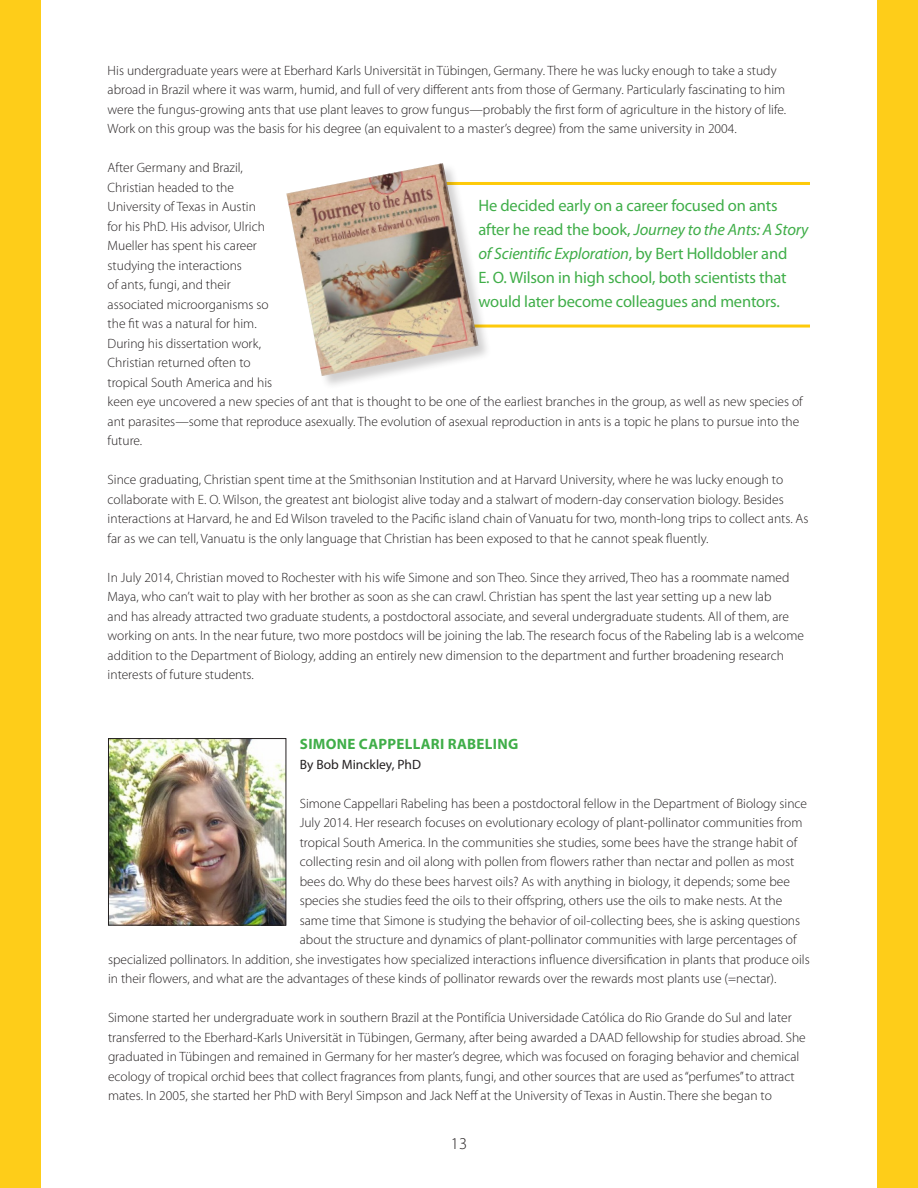
<style>
.page{position:relative;width:918px;height:1188px;background:#fff}
.page>*{position:absolute;margin:0;border:0;box-sizing:border-box;transform-origin:0 0}
.t1{font:16.5px/24px "Myriad Pro";letter-spacing:-.01em;color:#40ae49}
.t2{font:300 16.5px "Myriad Pro";color:#231f20}
.t3{font:700 15px "Myriad Pro";letter-spacing:.02em;color:#40ae49}
.t4{font:300 13.5px/19.5px "Myriad Pro";color:#231f20}
.t5{font:13.5px "Myriad Pro";color:#231f20}
.s1{font-style:italic}
</style>
<div class="page">
<div style="left:0;top:0;width:40px;height:1188px;background:#fecd19"></div>
<div style="left:878px;top:0;width:40px;height:1188px;background:#fecd19"></div>
<img style="left:110px;top:740px;width:174px;height:184px">
<div style="left:108px;top:738px;width:178px;height:188px;border:1px solid #231f20"></div>
<hr style="left:440px;top:182px;width:370px;height:3px;background:#feca0a">
<hr style="left:459px;top:325px;width:351px;height:3px;background:#feca0a">
<div style="left:286px;top:163px;width:206px;height:227px;background:#231f20;opacity:.21"></div>
<img style="left:286px;top:163px;width:192px;height:213px">
<p class="t4" style="left:108px;top:61px;width:680px">His undergraduate years were at Eberhard Karls Universität in Tübingen, Germany. There he was lucky enough to take a study abroad in Brazil where it was warm, humid, and full of very different ants from those of Germany. Particularly fascinating to him were the fungus-growing ants that use plant leaves to grow fungus—probably the first form of agriculture in the history of life.<br>Work on this group was the basis for his degree (an equivalent to a master’s degree) from the same university in 2004.</p>
<p class="t4" style="left:108px;top:158px;width:697px">After Germany and Brazil,<br>Christian headed to the<br>University of Texas in Austin<br>for his PhD. His advisor, Ulrich<br>Mueller has spent his career<br>studying the interactions<br>of ants, fungi, and their<br>associated microorganisms so<br>the fit was a natural for him.<br>During his dissertation work,<br>Christian returned often to<br>tropical South America and his<br>keen eye uncovered a new species of ant that is thought to be one of the earliest branches in the group, as well as new species of ant parasites—some that reproduce asexually. The evolution of asexual reproduction in ants is a topic he plans to pursue into the future.</p>
<p class="t4" style="left:108px;top:470px;width:702px">Since graduating, Christian spent time at the Smithsonian Institution and at Harvard University, where he was lucky enough to collaborate with E. O. Wilson, the greatest ant biologist alive today and a stalwart of modern-day conservation biology. Besides interactions at Harvard, he and Ed Wilson traveled to the Pacific island chain of Vanuatu for two, month-long trips to collect ants. As far as we can tell, Vanuatu is the only language that Christian has been exposed to that he cannot speak fluently.</p>
<p class="t4" style="left:108px;top:568px;width:698px">In July 2014, Christian moved to Rochester with his wife Simone and son Theo. Since they arrived, Theo has a roommate named Maya, who can’t wait to play with her brother as soon as she can crawl. Christian has spent the last year setting up a new lab<br>and has already attracted two graduate students, a postdoctoral associate, and several undergraduate students. All of them, are working on ants. In the near future, two more postdocs will be joining the lab. The research focus of the Rabeling lab is a welcome addition to the Department of Biology, adding an entirely new dimension to the department and further broadening research interests of future students.</p>
<p class="t1" style="left:478px;top:193px;width:332px">He decided early on a career focused on ants after he read the book, <span class="s1">Journey to the Ants: A Story of Scientific Exploration</span>, by Bert Holldobler and<br>E. O. Wilson in high school, both scientists that would later become colleagues and mentors.</p>
<p class="t3" style="left:300px;top:735px;width:220px">SIMONE CAPPELLARI RABELING</p>
<p class="t5" style="left:300px;top:756px;width:123px">By Bob Minckley, PhD</p>
<p class="t4" style="left:300px;top:794px;width:509px">Simone Cappellari Rabeling has been a postdoctoral fellow in the Department of Biology since</p>
<p class="t4" style="left:300px;top:813px;width:504px">July 2014. Her research focuses on evolutionary ecology of plant-pollinator communities from</p>
<p class="t4" style="left:300px;top:833px;width:499px">tropical South America. In the communities she studies, some bees have the strange habit of</p>
<p class="t4" style="left:300px;top:852px;width:496px">collecting resin and oil along with pollen from flowers rather than nectar and pollen as most</p>
<p class="t4" style="left:300px;top:872px;width:492px">bees do. Why do these bees harvest oils? As with anything in biology, it depends; some bee</p>
<p class="t4" style="left:300px;top:891px;width:484px">species she studies feed the oils to their offspring, others use the oils to make nests. At the</p>
<p class="t4" style="left:300px;top:911px;width:502px">same time that Simone is studying the behavior of oil-collecting bees, she is asking questions</p>
<p class="t4" style="left:300px;top:930px;width:498px">about the structure and dynamics of plant-pollinator communities with large percentages of</p>
<p class="t4" style="left:108px;top:950px;width:703px">specialized pollinators. In addition, she investigates how specialized interactions influence diversification in plants that produce oils</p>
<p class="t4" style="left:108px;top:969px;width:670px">in their flowers, and what are the advantages of these kinds of pollinator rewards over the rewards most plants use (=nectar).</p>
<p class="t4" style="left:108px;top:1008px;width:699px">Simone started her undergraduate work in southern Brazil at the Pontifícia Universidade Católica do Rio Grande do Sul and later transferred to the Eberhard-Karls Universität in Tübingen, Germany, after being awarded a DAAD fellowship for studies abroad. She graduated in Tübingen and remained in Germany for her master’s degree, which was focused on foraging behavior and chemical ecology of tropical orchid bees that collect fragrances from plants, fungi, and other sources that are used as “perfumes” to attract mates. In 2005, she started her PhD with Beryl Simpson and Jack Neff at the University of Texas in Austin. There she began to</p>
<p class="t2" style="left:451px;top:1134px;width:18px">13</p>
</div>
